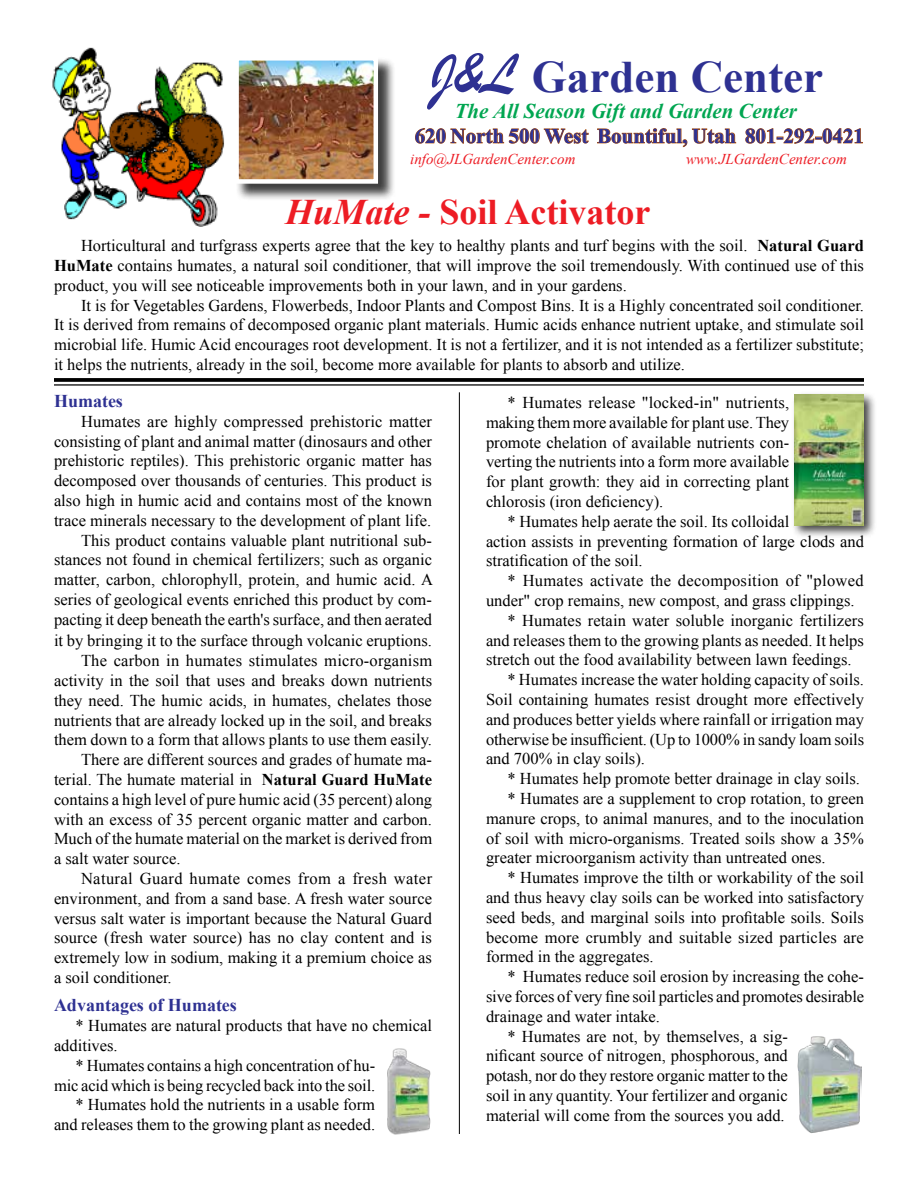
<style>
.page{position:relative;width:918px;height:1188px;background:#fff}
.page>*{position:absolute;margin:0;border:0;box-sizing:border-box;transform-origin:0 0}
.t1{font:700 45px "Times New Roman";color:#2e3192}
.t2{font:700 36px "Times New Roman";color:#ed1c24}
.t3{font:700 21px "Times New Roman";color:#2e3192}
.t4{font:italic 700 21px "Times New Roman";color:#00a651}
.t5{font:700 18px "Times New Roman";color:#2e3192}
.t6{font:16.5px/19.8px "Times New Roman";color:#000;text-align:justify}
.t7{font:16.5px "Times New Roman";letter-spacing:.02em;color:#000}
.t8{font:16.5px "Times New Roman";letter-spacing:.025em;color:#000}
.t9{font:italic 15px "Times New Roman";color:#ed1c24}
.s1{font-family:"Brush Script";font-weight:400;font-size:60px}
.s2{font-style:italic}
.s3{font-weight:700}
</style>
<div class="page">
<svg style="left:415px;top:128px;width:174px;height:16px"></svg>
<svg style="left:597px;top:128px;width:139px;height:19px"></svg>
<svg style="left:745px;top:128px;width:118px;height:16px"></svg>
<svg style="left:54px;top:378px;width:810px;height:4px;background:#0f0f0f"></svg>
<hr style="left:54px;top:384px;width:810px;height:2px;background:#000">
<hr style="left:459px;top:392px;width:1px;height:742px;background:#000">
<div style="left:791px;top:391px;width:85px;height:147px;background:#000;opacity:.75"></div>
<img style="left:795px;top:395px;width:69px;height:130px">
<img style="left:52px;top:47px;width:173px;height:180px">
<img style="left:797px;top:1036px;width:64px;height:97px">
<img style="left:387px;top:1048px;width:44px;height:87px">
<div style="left:236px;top:57px;width:159px;height:145px;background:#000;opacity:.75"></div>
<img style="left:239px;top:61px;width:134px;height:118px">
<div style="left:234px;top:56px;width:144px;height:128px;border:4px solid #fff"></div>
<h1 class="t1" style="left:429px;top:46px;width:395px"><span class="s1">J&amp;L</span> Garden Center</h1>
<p class="t4" style="left:455px;top:96px;width:344px">The All Season Gift and Garden Center</p>
<p class="t3" style="left:415px;top:121px;width:451px">620 North 500 West Bountiful, Utah 801-292-0421</p>
<p class="t9" style="left:410px;top:149px;width:167px">info@JLGardenCenter.com</p>
<p class="t9" style="left:686px;top:149px;width:162px">www.JLGardenCenter.com</p>
<h2 class="t2" style="left:286px;top:187px;width:367px"><span class="s2">HuMate -</span> Soil Activator</h2>
<p class="t6" style="left:54px;top:236px;width:812px;text-indent:27px">Horticultural and turfgrass experts agree that the key to healthy plants and turf begins with the soil. <span class="s3">Natural Guard HuMate</span> contains humates, a natural soil conditioner, that will improve the soil tremendously. With continued use of this product, you will see noticeable improvements both in your lawn, and in your gardens.</p>
<p class="t6" style="left:54px;top:295px;width:812px;text-indent:27px">It is for Vegetables Gardens, Flowerbeds, Indoor Plants and Compost Bins. It is a Highly concentrated soil conditioner.<br>It is derived from remains of decomposed organic plant materials. Humic acids enhance nutrient uptake, and stimulate soil microbial life. Humic Acid encourages root development. It is not a fertilizer, and it is not intended as a fertilizer substitute; it helps the nutrients, already in the soil, become more available for plants to absorb and utilize.</p>
<p class="t5" style="left:54px;top:389px;width:70px">Humates</p>
<p class="t6" style="left:54px;top:411px;width:380px;text-align:right">Humates are highly compressed prehistoric matter consisting of plant and animal matter (dinosaurs and other prehistoric reptiles). This prehistoric organic matter has decomposed over thousands of centuries. This product is also high in humic acid and contains most of the known trace minerals necessary to the development of plant life.<br>This product contains valuable plant nutritional sub&shy;stances not found in chemical fertilizers; such as organic matter, carbon, chlorophyll, protein, and humic acid. A series of geological events enriched this product by com&shy;pacting it deep beneath the earth's surface, and then aerated</p>
<p class="t6" style="left:54px;top:631px;width:380px">it by bringing it to the surface through volcanic eruptions.</p>
<p class="t6" style="left:81px;top:651px;width:353px">The carbon in humates stimulates micro-organism</p>
<p class="t6" style="left:54px;top:670px;width:380px">activity in the soil that uses and breaks down nutrients</p>
<p class="t6" style="left:54px;top:690px;width:379px">they need. The humic acids, in humates, chelates those</p>
<p class="t6" style="left:54px;top:710px;width:379px">nutrients that are already locked up in the soil, and breaks</p>
<p class="t6" style="left:54px;top:730px;width:380px">them down to a form that allows plants to use them easily.</p>
<p class="t6" style="left:81px;top:750px;width:353px">There are different sources and grades of humate ma-</p>
<p class="t6" style="left:54px;top:769px;width:380px">terial. The humate material in <span class="s3">Natural Guard HuMate</span></p>
<p class="t6" style="left:54px;top:789px;width:380px">contains a high level of pure humic acid (35 percent) along</p>
<p class="t6" style="left:54px;top:809px;width:380px">with an excess of 35 percent organic matter and carbon.</p>
<p class="t6" style="left:54px;top:829px;width:380px">Much of the humate material on the market is derived from</p>
<p class="t6" style="left:54px;top:849px;width:128px">a salt water source.</p>
<p class="t8" style="left:81px;top:867px;width:353px">Natural Guard humate comes from a fresh water</p>
<p class="t6" style="left:54px;top:888px;width:380px">environment, and from a sand base. A fresh water source</p>
<p class="t6" style="left:54px;top:908px;width:380px">versus salt water is important because the Natural Guard</p>
<p class="t6" style="left:54px;top:928px;width:379px">source (fresh water source) has no clay content and is</p>
<p class="t6" style="left:54px;top:948px;width:380px">extremely low in sodium, making it a premium choice as</p>
<p class="t6" style="left:54px;top:967px;width:119px">a soil conditioner.</p>
<p class="t5" style="left:54px;top:993px;width:184px">Advantages of Humates</p>
<p class="t6" style="left:76px;top:1016px;width:358px">* Humates are natural products that have no chemical</p>
<p class="t6" style="left:54px;top:1035px;width:65px">additives.</p>
<p class="t6" style="left:76px;top:1055px;width:301px">* Humates contains a high concentration of hu-</p>
<p class="t6" style="left:54px;top:1075px;width:323px">mic acid which is being recycled back into the soil.</p>
<p class="t6" style="left:76px;top:1095px;width:301px">* Humates hold the nutrients in a usable form</p>
<p class="t6" style="left:54px;top:1115px;width:323px">and releases them to the growing plant as needed.</p>
<p class="t6" style="left:486px;top:392px;width:305px;text-indent:22px">* Humates release "locked-in" nutrients, making them more available for plant use. They promote chelation of available nutrients con&shy;verting the nutrients into a form more available for plant growth: they aid in correcting plant chlorosis (iron deficiency).</p>
<p class="t6" style="left:486px;top:511px;width:380px;text-align:left;text-indent:22px">* Humates help aerate the soil. Its colloidal<br>action assists in preventing formation of large clods and stratification of the soil.</p>
<p class="t7" style="left:508px;top:570px;width:358px">* Humates activate the decomposition of "plowed</p>
<p class="t6" style="left:486px;top:590px;width:370px">under" crop remains, new compost, and grass clippings.</p>
<p class="t6" style="left:508px;top:610px;width:358px">* Humates retain water soluble inorganic fertilizers</p>
<p class="t6" style="left:486px;top:630px;width:379px">and releases them to the growing plants as needed. It helps</p>
<p class="t6" style="left:486px;top:650px;width:367px">stretch out the food availability between lawn feedings.</p>
<p class="t6" style="left:508px;top:670px;width:358px">* Humates increase the water holding capacity of soils.</p>
<p class="t6" style="left:486px;top:689px;width:380px">Soil containing humates resist drought more effectively</p>
<p class="t6" style="left:486px;top:709px;width:380px">and produces better yields where rainfall or irrigation may</p>
<p class="t6" style="left:486px;top:729px;width:380px">otherwise be insufficient. (Up to 1000% in sandy loam soils</p>
<p class="t6" style="left:486px;top:749px;width:161px">and 700% in clay soils).</p>
<p class="t6" style="left:508px;top:769px;width:354px">* Humates help promote better drainage in clay soils.</p>
<p class="t6" style="left:508px;top:788px;width:358px">* Humates are a supplement to crop rotation, to green</p>
<p class="t6" style="left:486px;top:808px;width:380px">manure crops, to animal manures, and to the inoculation</p>
<p class="t6" style="left:486px;top:828px;width:380px">of soil with micro-organisms. Treated soils show a 35%</p>
<p class="t6" style="left:486px;top:848px;width:341px">greater microorganism activity than untreated ones.</p>
<p class="t6" style="left:508px;top:868px;width:358px">* Humates improve the tilth or workability of the soil</p>
<p class="t6" style="left:486px;top:887px;width:379px">and thus heavy clay soils can be worked into satisfactory</p>
<p class="t6" style="left:486px;top:907px;width:380px">seed beds, and marginal soils into profitable soils. Soils</p>
<p class="t6" style="left:486px;top:927px;width:379px">become more crumbly and suitable sized particles are</p>
<p class="t6" style="left:486px;top:947px;width:169px">formed in the aggregates.</p>
<p class="t6" style="left:508px;top:967px;width:358px">* Humates reduce soil erosion by increasing the cohe-</p>
<p class="t6" style="left:486px;top:986px;width:380px">sive forces of very fine soil particles and promotes desirable</p>
<p class="t6" style="left:486px;top:1006px;width:176px">drainage and water intake.</p>
<p class="t6" style="left:508px;top:1026px;width:282px">* Humates are not, by themselves, a sig-</p>
<p class="t6" style="left:486px;top:1046px;width:303px">nificant source of nitrogen, phosphorous, and</p>
<p class="t6" style="left:486px;top:1066px;width:303px">potash, nor do they restore organic matter to the</p>
<p class="t6" style="left:486px;top:1085px;width:303px">soil in any quantity. Your fertilizer and organic</p>
<p class="t6" style="left:486px;top:1105px;width:300px">material will come from the sources you add.</p>
</div>
